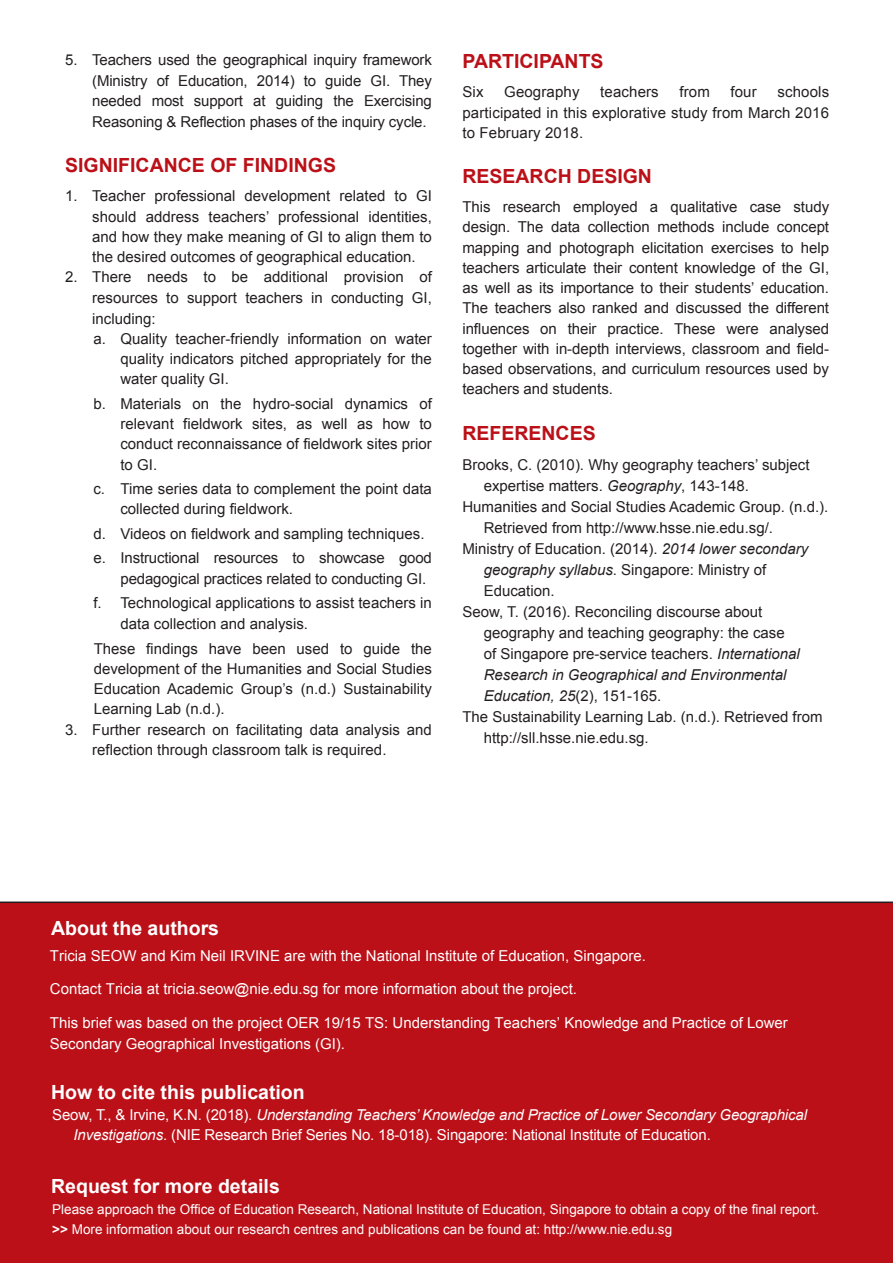
<style>
.page{position:relative;width:893px;height:1263px;background:#fff}
.page>*{position:absolute;margin:0;border:0;box-sizing:border-box;transform-origin:0 0}
.t1{font:700 19.5px "Arial";color:#fff}
.t2{font:700 19.5px "Arial";color:#bb1018}
.t3{font:15px/20.2px "Arial";color:#231f20;text-align:justify}
.t4{font:15px/21px "Arial";color:#fff}
.t5{font:italic 15px "Arial";color:#231f20}
.t6{font:13.5px "Arial";color:#fff}
.s1{font-style:italic}
.s2{font-style:normal}
.s3{font-weight:700}
</style>
<div class="page">
<div style="left:0;top:901px;width:893px;height:362px;background:#bb1018"></div>
<p class="t3" style="left:92px;top:49px;width:341px;line-height:20.7px;text-indent:-27px">5. Teachers used the geographical inquiry framework (Ministry of Education, 2014) to guide GI. They needed most support at guiding the Exercising Reasoning &amp; Reflection phases of the inquiry cycle.</p>
<h1 class="t2" style="left:65px;top:152px;width:272px">SIGNIFICANCE OF FINDINGS</h1>
<p class="t3" style="left:92px;top:186px;width:341px;text-indent:-27px">1. Teacher professional development related to GI should address teachers’ professional identities, and how they make meaning of GI to align them to the desired outcomes of geographical education.</p>
<p class="t3" style="left:65px;top:267px;width:368px">2. There needs to be additional provision of</p>
<p class="t3" style="left:92px;top:287px;width:341px">resources to support teachers in conducting GI,</p>
<p class="t3" style="left:92px;top:308px;width:65px">including:</p>
<p class="t3" style="left:93px;top:329px;width:340px">a. Quality teacher-friendly information on water</p>
<p class="t3" style="left:120px;top:349px;width:313px">quality indicators pitched appropriately for the</p>
<p class="t3" style="left:120px;top:369px;width:110px">water quality GI.</p>
<p class="t3" style="left:120px;top:394px;width:313px;text-indent:-27px">b. Materials on the hydro-social dynamics of relevant fieldwork sites, as well as how to conduct reconnaissance of fieldwork sites prior to GI.</p>
<p class="t3" style="left:120px;top:479px;width:313px;text-indent:-27px">c. Time series data to complement the point data collected during fieldwork.</p>
<p class="t3" style="left:93px;top:521px;width:340px;line-height:24.5px">d. Videos on fieldwork and sampling techniques. e. Instructional resources to showcase good</p>
<p class="t3" style="left:93px;top:566px;width:340px;line-height:24.5px;text-indent:27px">pedagogical practices related to conducting GI. f. Technological applications to assist teachers in</p>
<p class="t3" style="left:94px;top:612px;width:340px;line-height:24.5px;text-indent:27px">data collection and analysis.<br>These findings have been used to guide the</p>
<p class="t3" style="left:94px;top:659px;width:340px">development of the Humanities and Social Studies Education Academic Group’s (n.d.) Sustainability Learning Lab (n.d.).</p>
<p class="t3" style="left:92px;top:719px;width:341px;text-indent:-27px">3. Further research on facilitating data analysis and reflection through classroom talk is required.</p>
<h1 class="t2" style="left:462px;top:49px;width:143px">PARTICIPANTS</h1>
<p class="t3" style="left:462px;top:82px;width:23px">Six</p>
<p class="t3" style="left:504px;top:82px;width:77px">Geography</p>
<p class="t3" style="left:600px;top:82px;width:60px">teachers</p>
<p class="t3" style="left:679px;top:82px;width:32px">from</p>
<p class="t3" style="left:730px;top:82px;width:28px">four</p>
<p class="t3" style="left:462px;top:82px;width:368px;text-indent:315px">schools participated in this explorative study from March 2016 to February 2018.</p>
<h1 class="t2" style="left:462px;top:163px;width:191px">RESEARCH DESIGN</h1>
<p class="t3" style="left:462px;top:197px;width:368px">This research employed a qualitative case study design. The data collection methods include concept mapping and photograph elicitation exercises to help teachers articulate their content knowledge of the GI, as well as its importance to their students’ education.<br>The teachers also ranked and discussed the different influences on their practice. These were analysed together with in-depth interviews, classroom and field&shy;based observations, and curriculum resources used by teachers and students.</p>
<h1 class="t2" style="left:462px;top:420px;width:135px">REFERENCES</h1>
<p class="t3" style="left:462px;top:454px;width:349px">Brooks, C. (2010). Why geography teachers’ subject</p>
<p class="t3" style="left:484px;top:475px;width:267px">expertise matters. <span class="s1">Geography</span>, 143-148.</p>
<p class="t3" style="left:462px;top:496px;width:368px">Humanities and Social Studies Academic Group. (n.d.).</p>
<p class="t3" style="left:484px;top:517px;width:291px">Retrieved from http://www.hsse.nie.edu.sg/.</p>
<p class="t3" style="left:462px;top:538px;width:347px">Ministry of Education. (2014). <span class="s1">2014 lower secondary</span></p>
<p class="t3" style="left:484px;top:559px;width:284px"><span class="s1">geography syllabus</span>. Singapore: Ministry of</p>
<p class="t3" style="left:484px;top:580px;width:72px">Education.</p>
<p class="t3" style="left:462px;top:601px;width:301px">Seow, T. (2016). Reconciling discourse about</p>
<p class="t3" style="left:484px;top:622px;width:303px">geography and teaching geography: the case</p>
<p class="t3" style="left:484px;top:643px;width:317px">of Singapore pre-service teachers. <span class="s1">International</span></p>
<p class="t5" style="left:484px;top:664px;width:304px">Research in Geographical and Environmental</p>
<p class="t5" style="left:484px;top:685px;width:179px">Education, 25<span class="s2">(2), 151-165.</span></p>
<p class="t3" style="left:462px;top:706px;width:362px">The Sustainability Learning Lab. (n.d.). Retrieved from</p>
<p class="t3" style="left:484px;top:727px;width:167px">http://sll.hsse.nie.edu.sg.</p>
<h1 class="t1" style="left:51px;top:915px;width:169px">About the authors</h1>
<p class="t4" style="left:50px;top:945px;width:598px">Tricia SEOW and Kim Neil IRVINE are with the National Institute of Education, Singapore.</p>
<p class="t4" style="left:50px;top:979px;width:529px">Contact Tricia at tricia.seow@nie.edu.sg for more information about the project.</p>
<p class="t4" style="left:50px;top:1012px;width:739px">This brief was based on the project OER 19/15 TS: Understanding Teachers’ Knowledge and Practice of Lower<br>Secondary Geographical Investigations (GI).</p>
<h1 class="t1" style="left:51px;top:1079px;width:255px">How to cite this publication</h1>
<p class="t4" style="left:74px;top:1105px;width:735px;line-height:19.5px;text-indent:-21px">Seow, T., &amp; Irvine, K.N. (2018). <span class="s1">Understanding Teachers’ Knowledge and Practice of Lower Secondary Geographical<br>Investigations</span>. (NIE Research Brief Series No. 18-018). Singapore: National Institute of Education.</p>
<h1 class="t1" style="left:51px;top:1173px;width:230px">Request for more details</h1>
<p class="t6" style="left:52px;top:1200px;width:768px">Please approach the Office of Education Research, National Institute of Education, Singapore to obtain a copy of the final report.</p>
<p class="t6" style="left:52px;top:1220px;width:621px"><span class="s3">&gt;&gt;</span> More information about our research centres and publications can be found at: http://www.nie.edu.sg</p>
</div>
